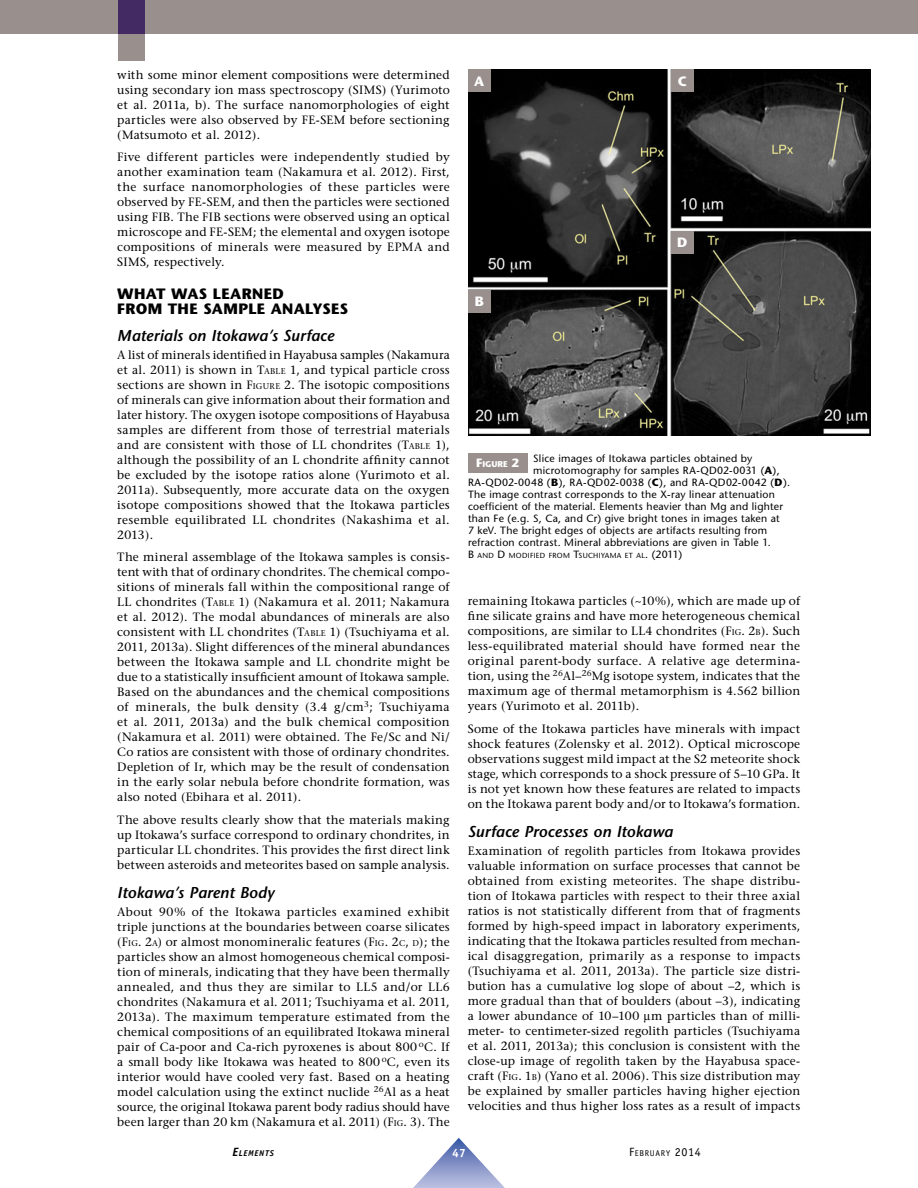
<style>
.page{position:relative;width:918px;height:1188px;background:#fff}
.page>*{position:absolute;margin:0;border:0;box-sizing:border-box;transform-origin:0 0}
.t1{font:italic 600 15.75px "Stone Sans";letter-spacing:.005em;color:#000}
.t2{font:700 15px/15.8px "Stone Sans";letter-spacing:.02em;color:#000}
.t3{font:700 13.5px "Stone Sans";color:#fff}
.t4{font:12px/15px "Stone Serif";letter-spacing:.015em;color:#000;text-align:justify}
.t5{font:700 12px "Officina Sans";color:#fff}
.t6{font:10.5px "Stone Sans";letter-spacing:.02em;color:#000}
.t7{font:8.4px "Officina Sans";letter-spacing:.08em;color:#000}
.t8{font:italic 700 8.4px "Officina Sans";letter-spacing:.08em;color:#000}
.t9{font:7.35px "Stone Sans";letter-spacing:.04em;color:#000}
.s1{font-size:8.4px}
.s2{font-weight:700;font-size:12px;color:#fff}
.s3{font-weight:700}
.s4{font-size:10.5px}
.s5{font-size:12px}
</style>
<div class="page">
<svg style="left:413px;top:1138px;width:92px;height:50px"></svg>
<div style="left:0;top:0;width:918px;height:34px;background:#998f8c"></div>
<div style="left:118px;top:34px;width:27px;height:27px;background:#998f8c"></div>
<div style="left:118px;top:0;width:27px;height:34px;background:#442a62"></div>
<div style="left:468px;top:454px;width:59px;height:19px;background:#998f8c"></div>
<img style="left:468px;top:70px;width:403px;height:366px">
<div style="left:468px;top:70px;width:22px;height:22px;background:#998f8c"></div>
<div style="left:468px;top:290px;width:22px;height:22px;background:#998f8c"></div>
<div style="left:671px;top:70px;width:22px;height:22px;background:#998f8c"></div>
<div style="left:671px;top:231px;width:22px;height:23px;background:#998f8c"></div>
<p class="t4" style="left:117px;top:68px;width:334px">with some minor element compositions were determined using secondary ion mass spectroscopy (SIMS) (Yurimoto et al. 2011a, b). The surface nanomorphologies of eight particles were also observed by FE-SEM before sectioning (Matsumoto et al. 2012).</p>
<p class="t4" style="left:117px;top:151px;width:334px">Five different particles were independently studied by another examination team (Nakamura et al. 2012). First, the surface nanomorphologies of these particles were observed by FE-SEM, and then the particles were sectioned using FIB. The FIB sections were observed using an optical microscope and FE-SEM; the elemental and oxygen isotope compositions of minerals were measured by EPMA and SIMS, respectively.</p>
<p class="t2" style="left:117px;top:287px;width:232px">WHAT WAS LEARNED<br>FROM THE SAMPLE ANALYSES</p>
<h1 class="t1" style="left:117px;top:329px;width:218px">Materials on Itokawa’s Surface</h1>
<p class="t4" style="left:117px;top:348px;width:334px">A list of minerals identified in Hayabusa samples (Nakamura et al. 2011) is shown in T<span class="s1">ABLE</span> 1, and typical particle cross sections are shown in F<span class="s1">IGURE</span> 2. The isotopic compositions of minerals can give information about their formation and later history. The oxygen isotope compositions of Hayabusa samples are different from those of terrestrial materials and are consistent with those of LL chondrites (T<span class="s1">ABLE</span> 1), although the possibility of an L chondrite affinity cannot be excluded by the isotope ratios alone (Yurimoto et al.<br>2011a). Subsequently, more accurate data on the oxygen isotope compositions showed that the Itokawa particles resemble equilibrated LL chondrites (Nakashima et al.<br>2013).</p>
<p class="t4" style="left:117px;top:551px;width:334px">The mineral assemblage of the Itokawa samples is consis&shy;tent with that of ordinary chondrites. The chemical compo&shy;sitions of minerals fall within the compositional range of LL chondrites (T<span class="s1">ABLE</span> 1) (Nakamura et al. 2011; Nakamura et al. 2012). The modal abundances of minerals are also consistent with LL chondrites (T<span class="s1">ABLE</span> 1) (Tsuchiyama et al.<br>2011, 2013a). Slight differences of the mineral abundances between the Itokawa sample and LL chondrite might be due to a statistically insufficient amount of Itokawa sample.<br>Based on the abundances and the chemical compositions of minerals, the bulk density (3.4 g/cm<sup>3</sup>; Tsuchiyama et al. 2011, 2013a) and the bulk chemical composition (Nakamura et al. 2011) were obtained. The Fe/Sc and Ni/ Co ratios are consistent with those of ordinary chondrites.<br>Depletion of Ir, which may be the result of condensation in the early solar nebula before chondrite formation, was also noted (Ebihara et al. 2011).</p>
<p class="t4" style="left:117px;top:813px;width:334px">The above results clearly show that the materials making up Itokawa’s surface correspond to ordinary chondrites, in particular LL chondrites. This provides the first direct link between asteroids and meteorites based on sample analysis.</p>
<h1 class="t1" style="left:117px;top:886px;width:159px">Itokawa’s Parent Body</h1>
<p class="t4" style="left:117px;top:905px;width:334px">About 90% of the Itokawa particles examined exhibit triple junctions at the boundaries between coarse silicates (F<span class="s1">IG</span>. 2<span class="s1">A</span>) or almost monomineralic features (F<span class="s1">IG</span>. 2<span class="s1">C</span>, <span class="s1">D</span>); the particles show an almost homogeneous chemical composi&shy;tion of minerals, indicating that they have been thermally annealed, and thus they are similar to LL5 and/or LL6 chondrites (Nakamura et al. 2011; Tsuchiyama et al. 2011, 2013a). The maximum temperature estimated from the chemical compositions of an equilibrated Itokawa mineral pair of Ca-poor and Ca-rich pyroxenes is about 800 <sup>o</sup>C. If a small body like Itokawa was heated to 800 <sup>o</sup>C, even its interior would have cooled very fast. Based on a heating model calculation using the extinct nuclide <sup>26</sup>Al as a heat source, the original Itokawa parent body radius should have been larger than 20 km (Nakamura et al. 2011) (F<span class="s1">IG</span>. 3). The</p>
<p class="t3" style="left:474px;top:76px;width:12px">A</p>
<p class="t3" style="left:475px;top:296px;width:11px">B</p>
<p class="t3" style="left:678px;top:76px;width:11px">C</p>
<p class="t3" style="left:677px;top:237px;width:12px">D</p>
<p class="t6" style="left:476px;top:455px;width:278px"><span class="s2">F</span><sub>IGURE</sub> <span class="s2">2</span> Slice images of Itokawa particles obtained by</p>
<p class="t6" style="left:533px;top:467px;width:248px">microtomography for samples RA-QD02-0031 (<span class="s3">A</span>),</p>
<p class="t6" style="left:468px;top:479px;width:324px">RA-QD02-0048 (<span class="s3">B</span>), RA-QD02-0038 (<span class="s3">C</span>), and RA-QD02-0042 (<span class="s3">D</span>).</p>
<p class="t6" style="left:468px;top:491px;width:309px">The image contrast corresponds to the X-ray linear attenuation</p>
<p class="t6" style="left:468px;top:503px;width:317px">coefficient of the material. Elements heavier than Mg and lighter</p>
<p class="t6" style="left:468px;top:515px;width:313px">than Fe (e.g. S, Ca, and Cr) give bright tones in images taken at</p>
<p class="t6" style="left:468px;top:527px;width:301px">7 keV. The bright edges of objects are artifacts resulting from</p>
<p class="t6" style="left:468px;top:539px;width:304px">refraction contrast. Mineral abbreviations are given in Table 1.</p>
<p class="t9" style="left:468px;top:553px;width:216px"><span class="s4">B</span> AND <span class="s4">D</span> MODIFIED FROM <span class="s4">T</span>SUCHIYAMA ET AL<span class="s4">. (2011)</span></p>
<p class="t4" style="left:468px;top:595px;width:334px">remaining Itokawa particles (~10%), which are made up of fine silicate grains and have more heterogeneous chemical compositions, are similar to LL4 chondrites (F<span class="s1">IG</span>. 2<span class="s1">B</span>). Such less-equilibrated material should have formed near the original parent-body surface. A relative age determina&shy;tion, using the <sup>26</sup>Al–<sup>26</sup>Mg isotope system, indicates that the maximum age of thermal metamorphism is 4.562 billion years (Yurimoto et al. 2011b).</p>
<p class="t4" style="left:468px;top:722px;width:334px">Some of the Itokawa particles have minerals with impact shock features (Zolensky et al. 2012). Optical microscope observations suggest mild impact at the S2 meteorite shock stage, which corresponds to a shock pressure of 5–10 GPa. It is not yet known how these features are related to impacts on the Itokawa parent body and/or to Itokawa’s formation.</p>
<h1 class="t1" style="left:468px;top:825px;width:207px">Surface Processes on Itokawa</h1>
<p class="t4" style="left:468px;top:845px;width:334px">Examination of regolith particles from Itokawa provides valuable information on surface processes that cannot be obtained from existing meteorites. The shape distribu&shy;tion of Itokawa particles with respect to their three axial ratios is not statistically different from that of fragments formed by high-speed impact in laboratory experiments, indicating that the Itokawa particles resulted from mechan&shy;ical disaggregation, primarily as a response to impacts (Tsuchiyama et al. 2011, 2013a). The particle size distri&shy;bution has a cumulative log slope of about –2, which is more gradual than that of boulders (about –3), indicating a lower abundance of 10–100 m particles than of milli&shy;meter- to centimeter-sized regolith particles (Tsuchiyama et al. 2011, 2013a); this conclusion is consistent with the close-up image of regolith taken by the Hayabusa space&shy;craft (F<span class="s1">IG</span>. 1<span class="s1">B</span>) (Yano et al. 2006). This size distribution may be explained by smaller particles having higher ejection velocities and thus higher loss rates as a result of impacts</p>
<p class="t8" style="left:232px;top:1150px;width:43px"><span class="s5">E</span>LEMENTS</p>
<p class="t5" style="left:452px;top:1149px;width:15px">47</p>
<p class="t7" style="left:629px;top:1150px;width:73px"><span class="s5">F</span>EBRUARY <span class="s5">2014</span></p>
</div>
